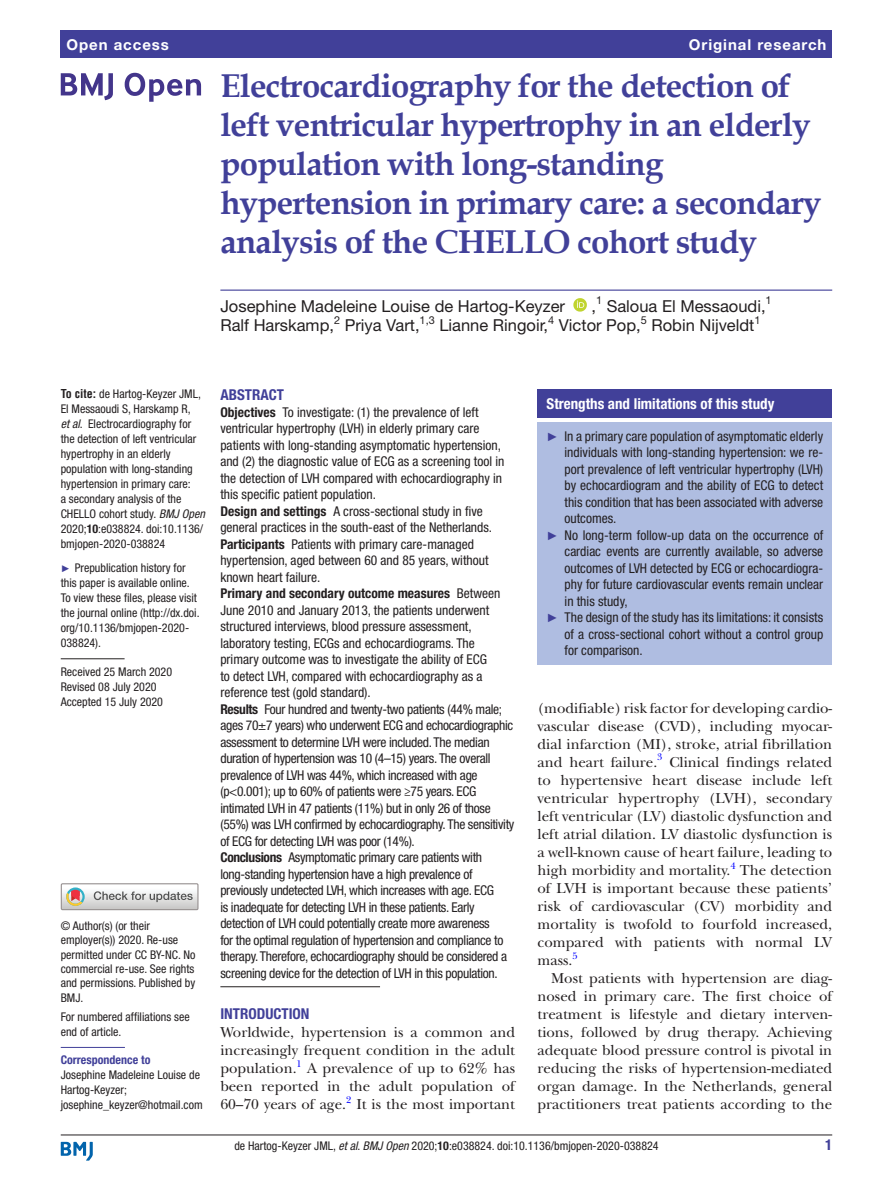
<style>
.page{position:relative;width:893px;height:1191px;background:#fff}
.page>*{position:absolute;margin:0;border:0;box-sizing:border-box;transform-origin:0 0}
.t1{font:700 33px/39px "Book Antiqua";letter-spacing:-.02em;color:#414099}
.t2{font:16.5px "Helvetica Neue LT Std";color:#231f20}
.t3{font:15px/18px "New Baskerville";color:#231f20;text-align:justify}
.t4{font:700 condensed 15px "Helvetica Neue LT Std";color:#fff}
.t5{font:700 15px "Helvetica Neue LT Std";letter-spacing:.065em;color:#fff}
.t6{font:700 condensed 15px "Helvetica Neue LT Std";color:#414099}
.t7{font:condensed 13.5px/16.5px "Helvetica Neue LT Std";letter-spacing:-.02em;color:#231f20}
.t8{font:condensed 13.5px "Helvetica Neue LT Std";color:#231f20}
.t9{font:condensed 12px/15px "Helvetica Neue LT Std";color:#231f20}
.t10{font:700 condensed 12px "Helvetica Neue LT Std";color:#414099}
.t11{font:10.95px "Helvetica Neue LT Std";color:#231f20}
.t12{font:9.9px "New Baskerville";color:#00f}
.s1{font-family:"Helvetica LT Std";font-weight:700}
.s2{font-style:italic}
.s3{font-weight:700}
.s4{font-family:"Arial";font-stretch:normal;font-size:9.75px;color:#414099}
.s5{font-family:"Arial";font-stretch:normal;font-size:12px;color:#414099}
</style>
<div class="page">
<hr style="left:61px;top:1134px;width:771px;height:1px;background:#231f20">
<svg style="left:61px;top:1141px;width:32px;height:19px"></svg>
<div style="left:61px;top:31px;width:771px;height:27px;background:#414099"></div>
<hr style="left:220px;top:289px;width:612px;height:2px;background:#414099">
<svg style="left:573px;top:298px;width:14px;height:14px"></svg>
<hr style="left:61px;top:658px;width:64px;height:1px;background:#231f20">
<hr style="left:61px;top:1047px;width:64px;height:1px;background:#414099">
<svg style="left:61px;top:73px;width:52px;height:27px"></svg>
<svg style="left:125px;top:73px;width:76px;height:29px"></svg>
<div style="left:61px;top:883px;width:138px;height:27px;border:1px solid #969090"></div>
<svg style="left:61px;top:883px;width:137px;height:26px"></svg>
<hr style="left:220px;top:986px;width:160px;height:1px;background:#231f20">
<div style="left:538px;top:389px;width:294px;height:29px;background:#414099"></div>
<div style="left:538px;top:422px;width:294px;height:242px;background:#afbde1"></div>
<p class="t5" style="left:66px;top:35px;width:104px">Open access</p>
<p class="t5" style="left:689px;top:35px;width:139px">Original research</p>
<h1 class="t1" style="left:220px;top:66px;width:603px">Electrocardiography for the detection of left ventricular hypertrophy in an elderly population with long-standing hypertension in primary care: a secondary analysis of the CHELLO cohort study</h1>
<p class="t2" style="left:220px;top:296px;width:346px">Josephine Madeleine Louise de Hartog-Keyzer</p>
<p class="t2" style="left:591px;top:296px;width:6px">,</p>
<p class="t11" style="left:596px;top:294px;width:8px">1</p>
<p class="t2" style="left:607px;top:296px;width:160px">Saloua El Messaoudi,</p>
<p class="t11" style="left:766px;top:294px;width:8px">1</p>
<p class="t2" style="left:220px;top:315px;width:115px">Ralf Harskamp,</p>
<p class="t11" style="left:334px;top:313px;width:8px">2</p>
<p class="t2" style="left:345px;top:315px;width:76px">Priya Vart,</p>
<p class="t11" style="left:420px;top:313px;width:17px">1,3</p>
<p class="t2" style="left:439px;top:315px;width:110px">Lianne Ringoir,</p>
<p class="t11" style="left:548px;top:313px;width:8px">4</p>
<p class="t2" style="left:559px;top:315px;width:83px">Victor Pop,</p>
<p class="t11" style="left:641px;top:313px;width:8px">5</p>
<p class="t2" style="left:651px;top:315px;width:104px">Robin Nijveldt</p>
<p class="t11" style="left:754px;top:313px;width:8px">1</p>
<p class="t9" style="left:61px;top:386px;width:146px"><span class="s1">To cite:</span> de Hartog-Keyzer JML,<br>El Messaoudi S, Harskamp R,<br><span class="s2">et al</span>. Electrocardiography for the detection of left ventricular hypertrophy in an elderly population with long-standing hypertension in primary care:<br>a secondary analysis of the<br>CHELLO cohort study. <span class="s2">BMJ Open<br></span>2020;<span class="s3">10</span>:e038824. doi:10.1136/ bmjopen-2020-038824</p>
<p class="t9" style="left:61px;top:560px;width:140px"><span class="s4">►</span> Prepublication history for this paper is available online.<br>To view these files, please visit the journal online (http://dx.doi. org/10.1136/bmjopen-2020-<br>038824).</p>
<p class="t9" style="left:61px;top:664px;width:113px">Received 25 March 2020<br>Revised 08 July 2020<br>Accepted 15 July 2020</p>
<p class="t9" style="left:61px;top:918px;width:136px;line-height:14.4px">© Author(s) (or their employer(s)) 2020. Re-use permitted under CC BY-NC. No commercial re-use. See rights and permissions. Published by<br>BMJ.</p>
<p class="t9" style="left:61px;top:1009px;width:130px">For numbered affiliations see end of article.</p>
<p class="t10" style="left:61px;top:1052px;width:91px">Correspondence to</p>
<p class="t9" style="left:61px;top:1067px;width:143px">Josephine Madeleine Louise de<br>Hartog-Keyzer; josephine_keyzer@hotmail.com</p>
<p class="t6" style="left:220px;top:386px;width:65px">ABSTRACT</p>
<p class="t7" style="left:220px;top:403px;width:295px"><span class="s3">Objectives</span> To investigate: (1) the prevalence of left ventricular hypertrophy (LVH) in elderly primary care patients with long-standing asymptomatic hypertension, and (2) the diagnostic value of ECG as a screening tool in the detection of LVH compared with echocardiography in this specific patient population.<br><span class="s3">Design and settings</span> A cross-sectional study in five general practices in the south-east of the Netherlands.<br><span class="s3">Participants</span> Patients with primary care-managed hypertension, aged between 60 and 85 years, without known heart failure.<br><span class="s3">Primary and secondary outcome measures</span> Between June 2010 and January 2013, the patients underwent structured interviews, blood pressure assessment, laboratory testing, ECGs and echocardiograms. The primary outcome was to investigate the ability of ECG<br>to detect LVH, compared with echocardiography as a reference test (gold standard).<br><span class="s3">Results</span> Four hundred and twenty-two patients (44% male; ages 70±7 years) who underwent ECG and echocardiographic assessment to determine LVH were included. The median duration of hypertension was 10 (4–15) years. The overall prevalence of LVH was 44%, which increased with age (p&lt;0.001); up to 60% of patients were ≥75 years. ECG intimated LVH in 47 patients (11%) but in only 26 of those (55%) was LVH confirmed by echocardiography. The sensitivity of ECG for detecting LVH was poor (14%).<br><span class="s3">Conclusions</span> Asymptomatic primary care patients with long-standing hypertension have a high prevalence of previously undetected LVH, which increases with age. ECG<br>is inadequate for detecting LVH in these patients. Early detection of LVH could potentially create more awareness<br>for the optimal regulation of hypertension and compliance to therapy. Therefore, echocardiography should be considered a screening device for the detection of LVH in this population.</p>
<p class="t6" style="left:220px;top:1005px;width:91px">INTRODUCTION</p>
<p class="t3" style="left:220px;top:1023px;width:296px">Worldwide, hypertension is a common and increasingly frequent condition in the adult population.</p>
<p class="t12" style="left:297px;top:1057px;width:7px">1</p>
<p class="t3" style="left:220px;top:1059px;width:296px;text-indent:87px">A prevalence of up to 62% has been reported in the adult population of 60–70 years of age.<sup>2</sup> It is the most important</p>
<p class="t4" style="left:547px;top:395px;width:229px">Strengths and limitations of this study</p>
<p class="t8" style="left:547px;top:428px;width:278px"><span class="s5">►</span> In a primary care population of asymptomatic elderly</p>
<p class="t8" style="left:565px;top:445px;width:260px">individuals with long-standing hypertension: we re-</p>
<p class="t8" style="left:565px;top:461px;width:260px">port prevalence of left ventricular hypertrophy (LVH)</p>
<p class="t8" style="left:565px;top:478px;width:260px">by echocardiogram and the ability of ECG to detect</p>
<p class="t8" style="left:565px;top:494px;width:260px">this condition that has been associated with adverse</p>
<p class="t8" style="left:565px;top:511px;width:53px">outcomes.</p>
<p class="t8" style="left:547px;top:527px;width:278px"><span class="s5">►</span> No long-term follow-up data on the occurrence of</p>
<p class="t8" style="left:565px;top:544px;width:260px">cardiac events are currently available, so adverse</p>
<p class="t8" style="left:565px;top:560px;width:260px">outcomes of LVH detected by ECG or echocardiogra-</p>
<p class="t8" style="left:565px;top:577px;width:260px">phy for future cardiovascular events remain unclear</p>
<p class="t8" style="left:565px;top:593px;width:65px">in this study,</p>
<p class="t8" style="left:547px;top:610px;width:278px"><span class="s5">►</span> The design of the study has its limitations: it consists</p>
<p class="t8" style="left:565px;top:626px;width:260px">of a cross-sectional cohort without a control group</p>
<p class="t8" style="left:565px;top:643px;width:80px">for comparison.</p>
<p class="t3" style="left:538px;top:699px;width:296px">(modifiable) risk factor for developing cardio&shy;vascular disease (CVD), including myocar&shy;dial infarction (MI), stroke, atrial fibrillation and heart failure.<sup>3</sup></p>
<p class="t3" style="left:538px;top:753px;width:296px;text-indent:132px">Clinical findings related to hypertensive heart disease include left ventricular hypertrophy (LVH), secondary left ventricular (LV) diastolic dysfunction and left atrial dilation. LV diastolic dysfunction is a well-known cause of heart failure, leading to high morbidity and mortality.</p>
<p class="t12" style="left:730px;top:859px;width:7px">4</p>
<p class="t3" style="left:538px;top:861px;width:296px;text-indent:202px">The detection of LVH is important because these patients’ risk of cardiovascular (CV) morbidity and mortality is twofold to fourfold increased, compared with patients with normal LV mass.</p>
<p class="t12" style="left:572px;top:949px;width:7px">5</p>
<p class="t3" style="left:538px;top:969px;width:296px;text-indent:14px">Most patients with hypertension are diag&shy;nosed in primary care. The first choice of treatment is lifestyle and dietary interven&shy;tions, followed by drug therapy. Achieving adequate blood pressure control is pivotal in reducing the risks of hypertension-mediated organ damage. In the Netherlands, general practitioners treat patients according to the</p>
<p class="t9" style="left:234px;top:1137px;width:426px">de Hartog-Keyzer JML, <span class="s2">et al</span>. <span class="s2">BMJ Open</span> 2020;<span class="s3">10</span>:e038824. doi:10.1136/bmjopen-2020-038824</p>
<p class="t6" style="left:825px;top:1135px;width:9px">1</p>
</div>
